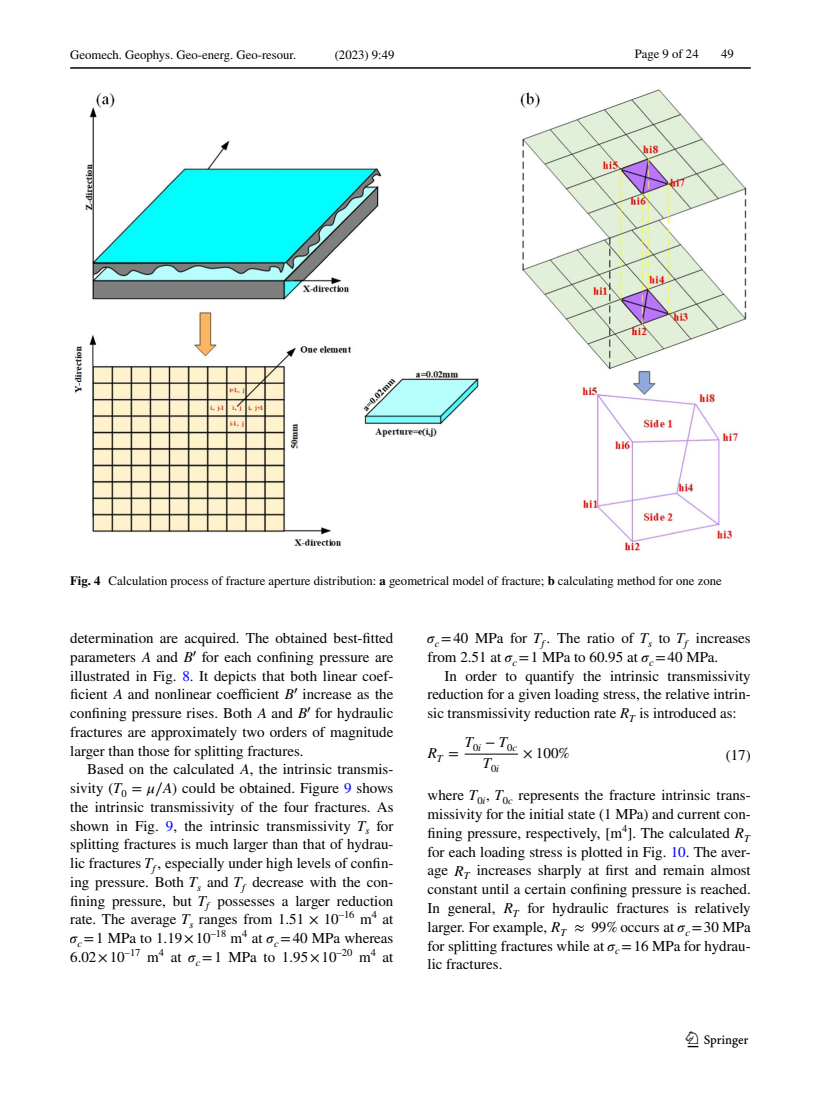
<style>
.page{position:relative;width:821px;height:1106px;background:#fff}
.page>*{position:absolute;margin:0;border:0;box-sizing:border-box;transform-origin:0 0}
.t1{font:22.5px "Springnew Regular 3";color:#000}
.t2{font:15px/18.8px "STIX";color:#000;text-align:justify}
.t3{font:15px/21.6px "STIX General Italic 93";color:#000;text-align:center}
.t4{font:15px "STIX General Regular 28";color:#000}
.t5{font:12.75px "STIX";color:#000}
.s1{font-weight:700}
.s2{font-family:"STIX General Italic 63"}
.s3{font-family:"STIX General Italic 71"}
.s4{color:#00f}
.s5{font-family:"STIX General Italic 84"}
.s6{font-family:"STIX General Italic 91"}
.s7{font-family:"STIX General Italic 94"}
.s8{font-family:"STIX General Italic 95"}
.s9{font-family:"STIX General Italic 64"}
.s10{font-family:"STIX General Italic 65"}
.s11{font-family:"STIX Math Regular 24"}
.s12{font-family:"STIX Math Italic 23"}
.s13{font-family:"STIX General Italic 66"}
.s14{font-family:"STIX General Italic 67"}
.s15{font-family:"STIX General Italic 68"}
.s16{font-family:"STIX General Italic 69"}
.s17{font-family:"STIX General Italic 70"}
.s18{font-family:"STIX General Italic 72"}
.s19{font-family:"STIX Math Regular 25"}
.s20{font-family:"STIX Math Italic 24"}
.s21{font-family:"STIX Math Italic 25"}
.s22{font-family:"STIX Math Italic 26"}
.s23{font-family:"STIX Math Italic 27"}
.s24{font-family:"STIX General Italic 77"}
.s25{font-family:"STIX General Italic 78"}
.s26{font-family:"STIX General Italic 79"}
.s27{font-family:"STIX Math Italic 28"}
.s28{font-family:"STIX Math Italic 29"}
.s29{font-family:"STIX General Italic 82"}
.s30{font-family:"STIX Math Regular 28"}
.s31{font-family:"STIX General Italic 83"}
.s32{font-family:"STIX General Italic 85"}
.s33{font-family:"STIX General Italic 86"}
.s34{font-family:"STIX General Italic 87"}
.s35{font-family:"STIX General Italic 88"}
.s36{font-family:"STIX General Italic 89"}
.s37{font-family:"STIX Math Regular 27"}
.s38{font-family:"STIX General Regular 27"}
.s39{font-family:"STIX Math Italic 30"}
.s40{font-family:"STIX Math Italic 31"}
</style>
<div class="page">
<hr style="left:70px;top:67px;width:680px;height:2px;background:#000">
<hr style="left:464px;top:753px;width:54px;height:1px;background:#000">
<img style="left:74px;top:89px;width:672px;height:461px">
<p class="t5" style="left:70px;top:46px;width:228px">Geomech. Geophys. Geo-energ. Geo-resour.</p>
<p class="t5" style="left:335px;top:46px;width:61px">(2023) 9:49</p>
<p class="t5" style="left:635px;top:45px;width:65px">Page 9 of 24</p>
<p class="t5" style="left:721px;top:45px;width:14px">49</p>
<p class="t5" style="left:70px;top:572px;width:653px"><span class="s1">Fig. 4</span> Calculation process of fracture aperture distribution: <span class="s1">a</span> geometrical model of fracture; <span class="s1">b</span> calculating method for one zone</p>
<p class="t2" style="left:70px;top:629px;width:325px">determination are acquired. The obtained best-fitted parameters <span class="s2">A</span> and <span class="s3">B</span><sup>′</sup> for each confining pressure are illustrated in Fig. <span class="s4">8</span>. It depicts that both linear coef&shy;ficient <span class="s5">A</span> and nonlinear coefficient <span class="s6">B</span><sup>′</sup> increase as the confining pressure rises. Both <span class="s7">A</span> and <span class="s8">B</span><sup>′</sup> for hydraulic fractures are approximately two orders of magnitude larger than those for splitting fractures.</p>
<p class="t2" style="left:70px;top:761px;width:325px;text-indent:18px">Based on the calculated <span class="s9">A</span>, the intrinsic transmis&shy;sivity (<span class="s10">T</span><sub>0</sub> <span class="s11">=</span> <span class="s12">𝜇</span><span class="s11">∕</span><span class="s10">A</span>) could be obtained. Figure <span class="s4">9</span> shows the intrinsic transmissivity of the four fractures. As shown in Fig. <span class="s4">9</span>, the intrinsic transmissivity <span class="s13">T</span><sub>s</sub> for splitting fractures is much larger than that of hydrau&shy;lic fractures <span class="s14">T</span><sub>f</sub> , especially under high levels of confin&shy;ing pressure. Both <span class="s15">T</span><sub>s</sub> and <span class="s16">T</span><sub>f</sub> decrease with the con&shy;fining pressure, but <span class="s17">T</span><sub>f</sub> possesses a larger reduction rate. The average <span class="s18">T</span><sub>s</sub> ranges from 1.51 <span class="s19">×</span> 10<sup>–16</sup> m<sup>4</sup> at <span class="s20">𝜎</span><sub>c</sub> =1 MPa to 1.19× -10<sup>–18</sup> m<sup>4</sup> at <span class="s21">𝜎</span><sub>c</sub> =40 MPa whereas 6.02× -10<sup>–17</sup> m<sup>4</sup> at <span class="s22">𝜎</span><sub>c</sub> =1 MPa to 1.95× -10<sup>–20</sup> m<sup>4</sup> at</p>
<p class="t2" style="left:427px;top:629px;width:325px"><span class="s23">𝜎</span><sub>c</sub> =40 MPa for <span class="s24">T</span><sub>f</sub> . The ratio of <span class="s25">T</span><sub>s</sub> to <span class="s26">T</span><sub>f</sub> increases from 2.51 at <span class="s27">𝜎</span><sub>c</sub> =1 MPa to 60.95 at <span class="s28">𝜎</span><sub>c</sub> =40 MPa.</p>
<p class="t2" style="left:427px;top:667px;width:325px;text-indent:17px">In order to quantify the intrinsic transmissivity reduction for a given loading stress, the relative intrin&shy;sic transmissivity reduction rate <span class="s29">R</span><sub>T</sub> is introduced as:</p>
<p class="t3" style="left:464px;top:732px;width:54px">T<sub>0</sub><sub>i</sub> <span class="s30">−</span> T<sub>0</sub><sub>c<br></sub>T<sub>0</sub><sub>i</sub></p>
<p class="t4" style="left:523px;top:747px;width:48px"><span class="s30">×</span> 100<span class="s30">%</span></p>
<p class="t3" style="left:428px;top:743px;width:33px">R<sub>T</sub> <span class="s30">=</span></p>
<p class="t2" style="left:725px;top:747px;width:26px">(17)</p>
<p class="t2" style="left:427px;top:787px;width:325px">where <span class="s31">T</span><sub>0</sub><sub>i</sub>, <span class="s32">T</span><sub>0</sub><sub>c</sub> represents the fracture intrinsic trans&shy;missivity for the initial state (1 MPa) and current con&shy;fining pressure, respectively, [m<sup>4</sup>]. The calculated <span class="s33">R</span><sub>T </sub>for each loading stress is plotted in Fig. <span class="s4">10</span>. The aver&shy;age <span class="s34">R</span><sub>T</sub> increases sharply at first and remain almost constant until a certain confining pressure is reached.<br>In general, <span class="s35">R</span><sub>T</sub> for hydraulic fractures is relatively larger. For example, <span class="s36">R</span><sub>T</sub> <span class="s37">≈</span> <span class="s38">99</span><span class="s37">%</span> occurs at <span class="s39">𝜎</span><sub>c</sub> =30 MPa for splitting fractures while at <span class="s40">𝜎</span><sub>c</sub> =16 MPa for hydrau&shy;lic fractures.</p>
<h1 class="t1" style="left:687px;top:1031px;width:62px">1 3</h1>
</div>
